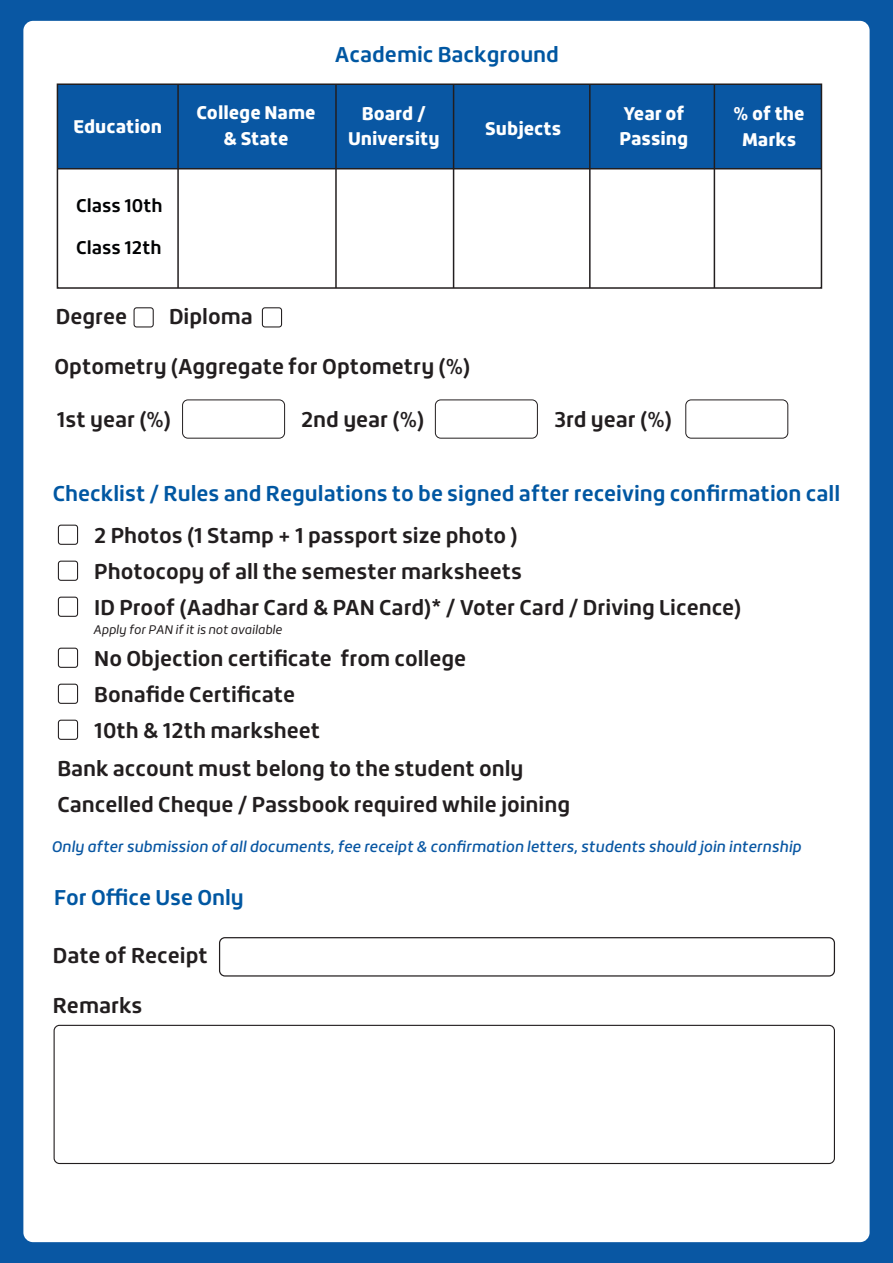
<style>
.page{position:relative;width:893px;height:1263px;background:#0957a3}
.page>*{position:absolute;margin:0;border:0;box-sizing:border-box;transform-origin:0 0}
.t1{font:700 21px/36px "Roihu";color:#221e1f}
.t2{font:700 21px "Roihu";color:#0057a2}
.t3{font:900 18px/25.5px "Roihu";color:#fff;text-align:center}
.t4{font:700 18px "Roihu";color:#020304}
.t5{font:italic 500 15px "Roihu";color:#0957a3}
.t6{font:italic 12.15px "Roihu";color:#221e1f}
</style>
<div class="page">
<div style="left:23px;top:21px;width:847px;height:1221px;background:#fff;border-radius:10px"></div>
<div style="left:219px;top:937px;width:616px;height:39px;border:1px solid #221e1f;border-radius:5px"></div>
<div style="left:54px;top:1025px;width:781px;height:139px;border:1px solid #221e1f;border-radius:5px"></div>
<div style="left:58px;top:525px;width:20px;height:20px;border:1px solid #221e1f;border-radius:3px"></div>
<div style="left:58px;top:561px;width:20px;height:20px;border:1px solid #221e1f;border-radius:3px"></div>
<div style="left:58px;top:597px;width:20px;height:20px;border:1px solid #221e1f;border-radius:3px"></div>
<div style="left:58px;top:648px;width:20px;height:20px;border:1px solid #221e1f;border-radius:3px"></div>
<div style="left:58px;top:684px;width:20px;height:20px;border:1px solid #221e1f;border-radius:3px"></div>
<div style="left:58px;top:720px;width:20px;height:20px;border:1px solid #221e1f;border-radius:3px"></div>
<div style="left:57px;top:84px;width:764px;height:85px;background:#0957a3"></div>
<div style="left:57px;top:83px;width:765px;height:206px;border:2px solid #221e1f"></div>
<hr style="left:57px;top:168px;width:764px;height:1px;background:#221e1f">
<hr style="left:177px;top:84px;width:2px;height:204px;background:#221e1f">
<hr style="left:335px;top:84px;width:2px;height:204px;background:#221e1f">
<hr style="left:453px;top:84px;width:1px;height:204px;background:#221e1f">
<hr style="left:589px;top:84px;width:2px;height:204px;background:#221e1f">
<hr style="left:714px;top:84px;width:1px;height:204px;background:#221e1f">
<div style="left:262px;top:307px;width:20px;height:20px;border:1px solid #221e1f;border-radius:3px"></div>
<div style="left:134px;top:307px;width:20px;height:20px;border:1px solid #221e1f;border-radius:3px"></div>
<div style="left:182px;top:400px;width:103px;height:38px;border:1px solid #221e1f;border-radius:5px"></div>
<div style="left:435px;top:400px;width:103px;height:38px;border:1px solid #221e1f;border-radius:5px"></div>
<div style="left:685px;top:400px;width:103px;height:38px;border:1px solid #221e1f;border-radius:5px"></div>
<p class="t3" style="left:73px;top:114px;width:90px">Education</p>
<p class="t4" style="left:76px;top:195px;width:88px">Class 10th</p>
<p class="t4" style="left:76px;top:237px;width:87px">Class 12th</p>
<p class="t2" style="left:335px;top:42px;width:226px">Academic Background</p>
<p class="t3" style="left:196px;top:100px;width:121px">College Name &amp; State</p>
<p class="t3" style="left:348px;top:101px;width:93px">Board /<br>University</p>
<p class="t3" style="left:485px;top:116px;width:77px">Subjects</p>
<p class="t3" style="left:620px;top:101px;width:70px;text-align:left">Year of<br>Passing</p>
<p class="t3" style="left:734px;top:101px;width:73px">% of the<br>Marks</p>
<p class="t1" style="left:56px;top:299px;width:73px">Degree</p>
<p class="t1" style="left:169px;top:299px;width:85px">Diploma</p>
<p class="t1" style="left:55px;top:349px;width:417px">Optometry (Aggregate for Optometry (%)</p>
<p class="t1" style="left:57px;top:402px;width:116px">1st year (%)</p>
<p class="t1" style="left:301px;top:402px;width:125px">2nd year (%)</p>
<p class="t1" style="left:554px;top:401px;width:119px">3rd year (%)</p>
<p class="t2" style="left:53px;top:481px;width:789px">Checklist / Rules and Regulations to be signed after receiving confirmation call</p>
<p class="t1" style="left:94px;top:518px;width:649px">2 Photos (1 Stamp + 1 passport size photo )<br>Photocopy of all the semester marksheets<br>ID Proof (Aadhar Card &amp; PAN Card)* / Voter Card / Driving Licence)</p>
<p class="t1" style="left:94px;top:640px;width:373px">No Objection certificate from college<br>Bonafide Certificate<br>10th &amp; 12th marksheet</p>
<p class="t1" style="left:57px;top:750px;width:514px">Bank account must belong to the student only<br>Cancelled Cheque / Passbook required while joining</p>
<p class="t6" style="left:93px;top:623px;width:190px">Apply for PAN if it is not available</p>
<p class="t5" style="left:51px;top:838px;width:751px">Only after submission of all documents, fee receipt &amp; confirmation letters, students should join internship</p>
<p class="t2" style="left:54px;top:885px;width:191px">For Office Use Only</p>
<p class="t1" style="left:53px;top:937px;width:157px">Date of Receipt</p>
<p class="t1" style="left:53px;top:988px;width:91px">Remarks</p>
</div>
